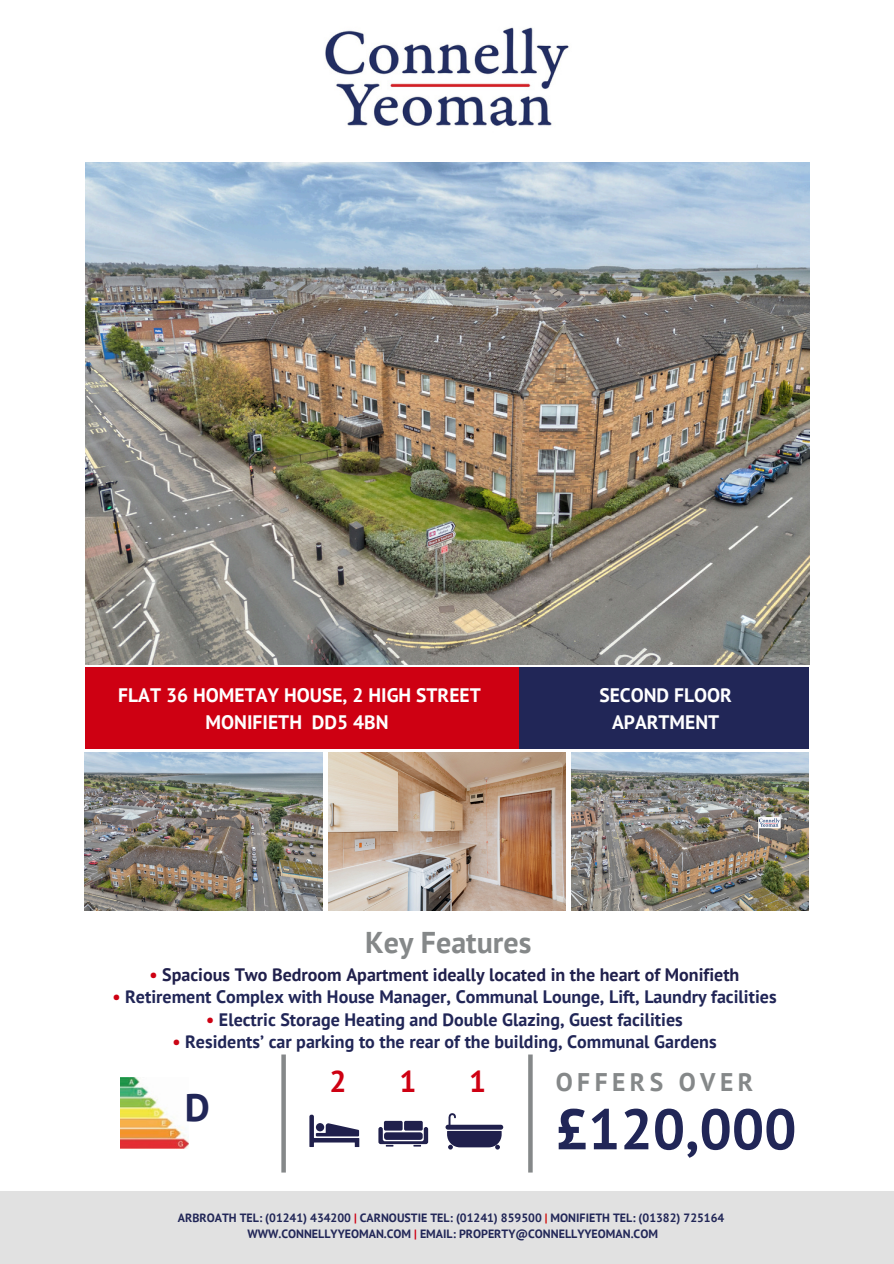
<style>
.page{position:relative;width:894px;height:1264px;background:#fff}
.page>*{position:absolute;margin:0;border:0;box-sizing:border-box;transform-origin:0 0}
.t1{font:700 57px "PT Sans";color:#212657}
.t2{font:700 38.7px "PT Sans";color:#212657}
.t3{font:700 30px "PT Sans";color:#858889}
.t4{font:700 30px "PT Sans";color:#ce0012}
.t5{font:700 25.5px "PT Sans";letter-spacing:.175em;color:#858889}
.t6{font:700 19.5px/27px "PT Sans";color:#fff;text-align:center}
.t7{font:700 18px "PT Sans";color:#212657}
.t8{font:700 18px "PT Sans";color:#20204c}
.t9{font:700 12px "PT Sans";color:#212657}
.s1{color:#ce0012}
.s2{color:#cb0615}
.s3{color:#d10d09}
</style>
<div class="page">
<div style="left:0;top:1191px;width:893px;height:72px;background:#e1e1e1"></div>
<div style="left:85px;top:668px;width:434px;height:80px;background:#ce0012"></div>
<div style="left:519px;top:668px;width:289px;height:80px;background:#212657"></div>
<img style="left:121px;top:1077px;width:67px;height:71px">
<svg style="left:281px;top:1054px;width:251px;height:118px"></svg>
<img style="left:85px;top:162px;width:723px;height:502px">
<img style="left:85px;top:752px;width:237px;height:158px">
<img style="left:328px;top:752px;width:237px;height:158px">
<img style="left:571px;top:752px;width:237px;height:158px">
<img style="left:325px;top:27px;width:244px;height:100px">
<p class="t6" style="left:118px;top:680px;width:364px">FLAT 36 HOMETAY HOUSE, 2 HIGH STREET<br>MONIFIETH DD5 4BN</p>
<p class="t6" style="left:599px;top:680px;width:134px">SECOND FLOOR<br>APARTMENT</p>
<p class="t3" style="left:365px;top:922px;width:168px">Key Features</p>
<p class="t8" style="left:149px;top:962px;width:591px"><span class="s1">•</span> Spacious Two Bedroom Apartment ideally located in the heart of Monifieth</p>
<p class="t7" style="left:112px;top:984px;width:665px"><span class="s1">•</span> Retirement Complex with House Manager, Communal Lounge, Lift, Laundry facilities</p>
<p class="t7" style="left:206px;top:1007px;width:478px"><span class="s1">•</span> Electric Storage Heating and Double Glazing, Guest facilities</p>
<p class="t7" style="left:172px;top:1029px;width:545px"><span class="s2">•</span> Residents’ car parking to the rear of the building, Communal Gardens</p>
<p class="t4" style="left:329px;top:1061px;width:19px">2</p>
<h1 class="t4" style="left:399px;top:1061px;width:19px">1</h1>
<h4 class="t4" style="left:469px;top:1061px;width:19px">1</h4>
<p class="t5" style="left:555px;top:1064px;width:199px">OFFERS OVER</p>
<p class="t1" style="left:555px;top:1091px;width:242px">£120,000</p>
<p class="t2" style="left:185px;top:1081px;width:27px">D</p>
<p class="t9" style="left:178px;top:1209px;width:548px">ARBROATH TEL: (01241) 434200 <span class="s1">|</span> CARNOUSTIE TEL: (01241) 859500 <span class="s3">|</span> MONIFIETH TEL: (01382) 725164</p>
<p class="t9" style="left:247px;top:1225px;width:412px">WWW.CONNELLYYEOMAN.COM <span class="s1">|</span> EMAIL: PROPERTY@CONNELLYYEOMAN.COM</p>
</div>
